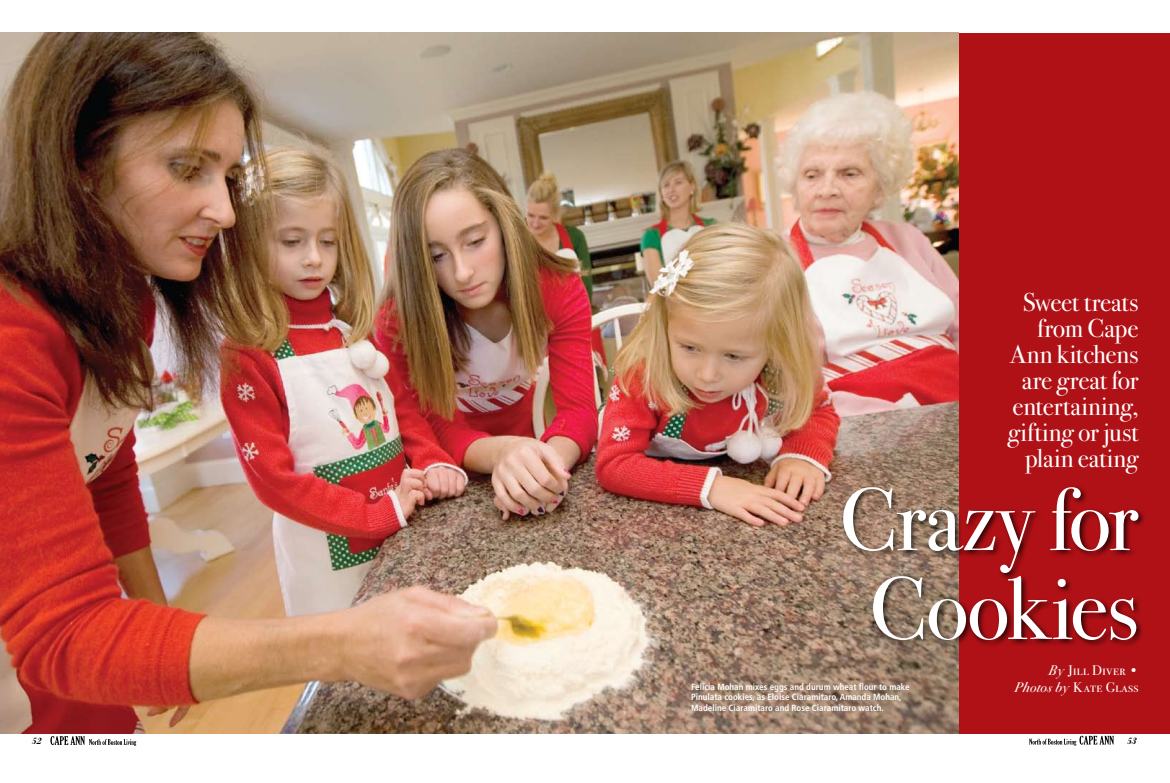
<style>
.page{position:relative;width:1170px;height:783px;background:#fff}
.page>*{position:absolute;margin:0;border:0;box-sizing:border-box;transform-origin:0 0}
.t1{font:89px/89px "Bodoni Sev ITC Std";letter-spacing:-.015em;color:#fff;text-align:center}
.t2{font:26px/26px "Bodoni Sev ITC Std";letter-spacing:-.01em;color:#fff;text-align:right}
.t3{font:14px "Bodoni Sev ITC Std";letter-spacing:.025em;color:#fff}
.t4{font:700 condensed 9px/10.5px "Frutiger LT Std";color:#fff}
.t5{font:italic 700 9px "Bodoni Sev ITC Std";color:#000}
.s1{font-style:italic}
</style>
<div class="page">
<div style="left:939px;top:33px;width:231px;height:701px;background:#b01116"></div>
<img style="left:0;top:32px;width:959px;height:701px">
<div style="left:840px;top:484px;width:306px;height:164px;background:#000;opacity:.75"></div>
<svg style="left:50px;top:736px;width:86px;height:10px"></svg>
<svg style="left:1029px;top:736px;width:85px;height:10px"></svg>
<h2 class="t2" style="left:1008px;top:290px;width:133px">Sweet treats from Cape<br>Ann kitchens are great for entertaining, gifting or just plain eating</h2>
<h1 class="t1" style="left:839px;top:476px;width:301px">Crazy for<br>Cookies</h1>
<h3 class="t3" style="left:1049px;top:662px;width:92px"><span class="s1">By</span> Jill Diver •</h3>
<p class="t4" style="left:691px;top:681px;width:220px">Felicia Mohan mixes eggs and durum wheat flour to make</p>
<h3 class="t3" style="left:1014px;top:679px;width:126px"><span class="s1">Photos by</span> Kate Glass</h3>
<p class="t4" style="left:691px;top:692px;width:212px">Pinulata cookies, as Eloise Ciaramitaro, Amanda Mohan,<br>Madeline Ciaramitaro and Rose Ciaramitaro watch.</p>
<p class="t5" style="left:31px;top:734px;width:11px">52</p>
<p class="t5" style="left:1127px;top:734px;width:11px">53</p>
</div>
